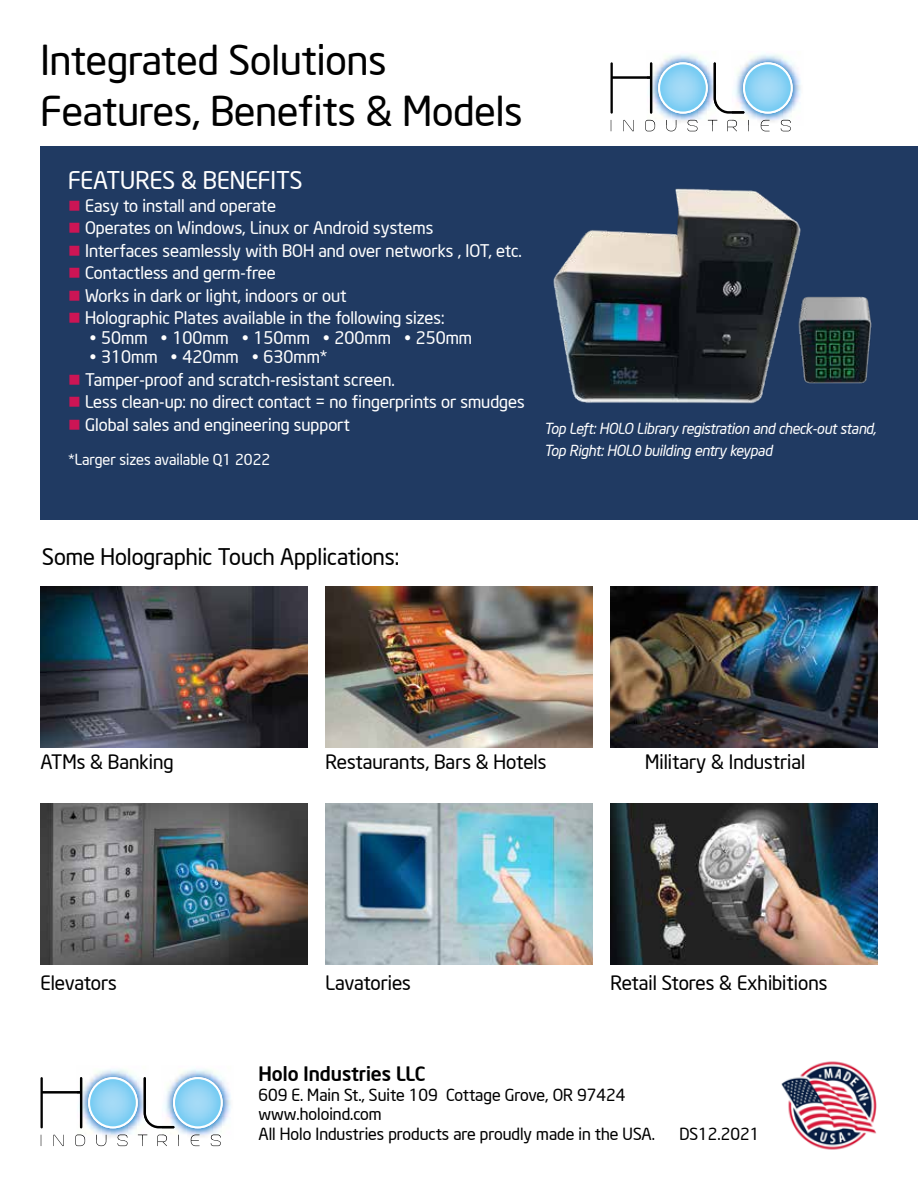
<style>
.page{position:relative;width:918px;height:1188px;background:#fff}
.page>*{position:absolute;margin:0;border:0;box-sizing:border-box;transform-origin:0 0}
.t1{font:40.5px/51px "Neo Sans Intel";color:#000}
.t2{font:24px "Neo Sans Intel";color:#fff}
.t3{font:22.5px "Neo Sans Intel";color:#000}
.t4{font:19.5px "Neo Sans Intel";color:#000}
.t5{font:500 19.5px "Neo Sans Intel";color:#000}
.t6{font:17.1px "Neo Sans Intel";color:#fff}
.t7{font:16.5px/19.8px "Neo Sans Intel";color:#000}
.t8{font:italic 15px/22.5px "Neo Sans Intel";letter-spacing:-.02em;color:#fff}
.t9{font:15px "Neo Sans Intel";color:#fff}
.s1{color:#cc1555}
</style>
<div class="page">
<svg style="left:623px;top:120px;width:11px;height:11px"></svg>
<svg style="left:610px;top:62px;width:37px;height:52px"></svg>
<img style="left:647px;top:54px;width:71px;height:71px">
<svg style="left:645px;top:120px;width:10px;height:11px"></svg>
<svg style="left:666px;top:120px;width:10px;height:11px"></svg>
<svg style="left:687px;top:120px;width:11px;height:11px"></svg>
<svg style="left:708px;top:120px;width:9px;height:11px"></svg>
<img style="left:647px;top:62px;width:5px;height:52px">
<svg style="left:658px;top:62px;width:50px;height:52px"></svg>
<img style="left:660px;top:64px;width:46px;height:48px">
<img style="left:732px;top:54px;width:69px;height:71px">
<svg style="left:727px;top:120px;width:10px;height:11px"></svg>
<svg style="left:761px;top:120px;width:9px;height:11px"></svg>
<svg style="left:781px;top:120px;width:10px;height:11px"></svg>
<svg style="left:714px;top:62px;width:31px;height:52px"></svg>
<svg style="left:743px;top:62px;width:50px;height:52px"></svg>
<img style="left:745px;top:64px;width:46px;height:48px">
<div style="left:40px;top:146px;width:878px;height:373px;background:#203a62"></div>
<svg style="left:53px;top:1135px;width:11px;height:11px"></svg>
<svg style="left:40px;top:1077px;width:37px;height:51px"></svg>
<img style="left:77px;top:1069px;width:71px;height:71px">
<svg style="left:75px;top:1135px;width:10px;height:11px"></svg>
<svg style="left:96px;top:1135px;width:10px;height:11px"></svg>
<svg style="left:117px;top:1135px;width:11px;height:11px"></svg>
<svg style="left:138px;top:1135px;width:9px;height:11px"></svg>
<img style="left:77px;top:1077px;width:5px;height:51px">
<svg style="left:88px;top:1077px;width:50px;height:51px"></svg>
<img style="left:90px;top:1079px;width:46px;height:47px">
<img style="left:162px;top:1069px;width:69px;height:71px">
<svg style="left:157px;top:1135px;width:10px;height:11px"></svg>
<svg style="left:191px;top:1135px;width:9px;height:11px"></svg>
<svg style="left:211px;top:1135px;width:10px;height:11px"></svg>
<svg style="left:144px;top:1077px;width:31px;height:51px"></svg>
<svg style="left:173px;top:1077px;width:50px;height:51px"></svg>
<img style="left:175px;top:1079px;width:46px;height:47px">
<img style="left:782px;top:1061px;width:95px;height:89px">
<img style="left:326px;top:804px;width:266px;height:160px">
<img style="left:40px;top:586px;width:268px;height:161px">
<img style="left:326px;top:586px;width:266px;height:161px">
<img style="left:610px;top:586px;width:268px;height:161px">
<img style="left:40px;top:804px;width:267px;height:160px">
<img style="left:610px;top:804px;width:268px;height:160px">
<img style="left:553px;top:188px;width:248px;height:216px">
<img style="left:755px;top:284px;width:117px;height:120px">
<h1 class="t1" style="left:40px;top:35px;width:483px">Integrated Solutions<br>Features, Benefits &amp; Models</h1>
<h2 class="t2" style="left:68px;top:166px;width:236px">FEATURES &amp; BENEFITS</h2>
<p class="t6" style="left:68px;top:195px;width:209px"><span class="s1">■</span> Easy to install and operate</p>
<p class="t6" style="left:68px;top:218px;width:367px"><span class="s1">■</span> Operates on Windows, Linux or Android systems</p>
<p class="t6" style="left:68px;top:240px;width:455px"><span class="s1">■</span> Interfaces seamlessly with BOH and over networks , IOT, etc.</p>
<p class="t6" style="left:68px;top:263px;width:209px"><span class="s1">■</span> Contactless and germ-free</p>
<p class="t6" style="left:68px;top:285px;width:280px"><span class="s1">■</span> Works in dark or light, indoors or out</p>
<p class="t6" style="left:68px;top:308px;width:378px"><span class="s1">■</span> Holographic Plates available in the following sizes:</p>
<p class="t6" style="left:89px;top:327px;width:385px">• 50mm • 100mm • 150mm • 200mm • 250mm</p>
<p class="t6" style="left:89px;top:347px;width:240px">• 310mm • 420mm • 630mm*</p>
<p class="t6" style="left:68px;top:369px;width:328px"><span class="s1">■</span> Tamper-proof and scratch-resistant screen.</p>
<p class="t6" style="left:68px;top:392px;width:458px"><span class="s1">■</span> Less clean-up: no direct contact = no fingerprints or smudges</p>
<p class="t6" style="left:68px;top:414px;width:283px"><span class="s1">■</span> Global sales and engineering support</p>
<p class="t9" style="left:68px;top:451px;width:204px">*Larger sizes available Q1 2022</p>
<p class="t8" style="left:544px;top:417px;width:334px">Top Left: HOLO Library registration and check-out stand,<br>Top Right: HOLO building entry keypad</p>
<h3 class="t3" style="left:42px;top:543px;width:359px">Some Holographic Touch Applications:</h3>
<p class="t4" style="left:40px;top:750px;width:134px">ATMs &amp; Banking</p>
<p class="t4" style="left:325px;top:750px;width:222px">Restaurants, Bars &amp; Hotels</p>
<p class="t4" style="left:645px;top:750px;width:161px">Military &amp; Industrial</p>
<p class="t4" style="left:40px;top:971px;width:78px">Elevators</p>
<p class="t4" style="left:325px;top:971px;width:87px">Lavatories</p>
<p class="t4" style="left:610px;top:971px;width:218px">Retail Stores &amp; Exhibitions</p>
<p class="t5" style="left:258px;top:1061px;width:169px">Holo Industries LLC</p>
<p class="t7" style="left:258px;top:1084px;width:398px">609 E. Main St., Suite 109 Cottage Grove, OR 97424 www.holoind.com<br>All Holo Industries products are proudly made in the USA.</p>
<p class="t7" style="left:679px;top:1124px;width:81px">DS12.2021</p>
</div>
